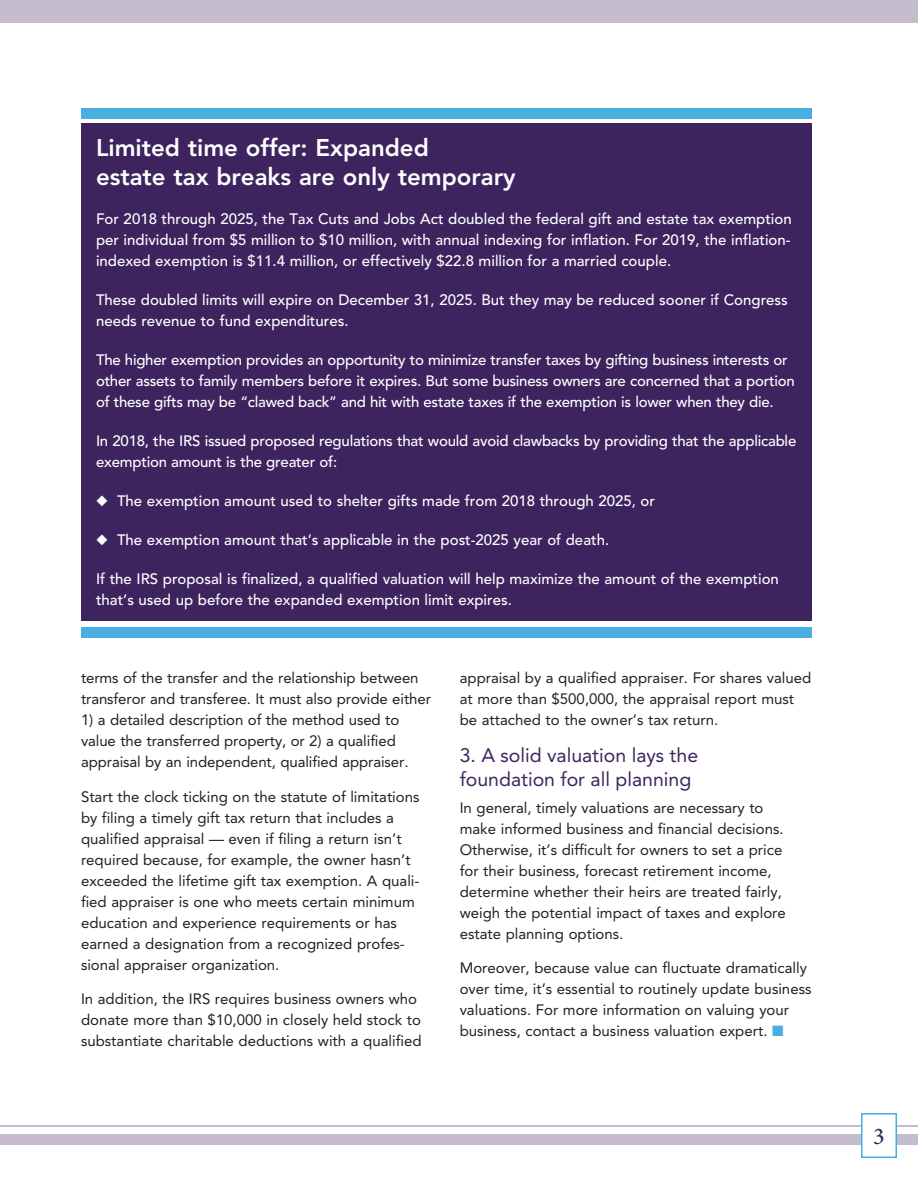
<style>
.page{position:relative;width:918px;height:1188px;background:#fff}
.page>*{position:absolute;margin:0;border:0;box-sizing:border-box;transform-origin:0 0}
.t1{font:800 24px/28.8px "Avenir LT Std";color:#fff}
.t2{font:500 24px "Minion Pro";color:#3d245f}
.t3{font:19.5px/23.4px "Avenir LT Std";color:#3d245f}
.t4{font:15px/21px "Avenir LT Std";color:#231f20}
.t5{font:500 15px/21px "Avenir LT Std";color:#fff}
.s1{color:#49afe1}
</style>
<div class="page">
<div style="left:0;top:1134px;width:918px;height:10px;background:#c5bdce"></div>
<div style="left:0;top:0;width:918px;height:22px;background:#c5bdce"></div>
<hr style="left:0;top:1125px;width:918px;height:1px;background:#c5bdce">
<div style="left:862px;top:1114px;width:34px;height:43px;background:#fff"></div>
<div style="left:861px;top:1113px;width:36px;height:45px;border:2px solid #49afe1"></div>
<div style="left:81px;top:123px;width:731px;height:498px;background:#3d245f"></div>
<div style="left:81px;top:108px;width:731px;height:10px;background:#49afe1"></div>
<div style="left:81px;top:627px;width:731px;height:11px;background:#49afe1"></div>
<h1 class="t1" style="left:96px;top:133px;width:421px">Limited time offer: Expanded<br>estate tax breaks are only temporary</h1>
<p class="t5" style="left:96px;top:209px;width:697px;text-align:justify">For 2018 through 2025, the Tax Cuts and Jobs Act doubled the federal gift and estate tax exemption per individual from $5 million to $10 million, with annual indexing for inflation. For 2019, the inflation&shy;indexed exemption is $11.4 million, or effectively $22.8 million for a married couple.</p>
<p class="t5" style="left:96px;top:290px;width:693px">These doubled limits will expire on December 31, 2025. But they may be reduced sooner if Congress needs revenue to fund expenditures.</p>
<p class="t5" style="left:96px;top:350px;width:700px">The higher exemption provides an opportunity to minimize transfer taxes by gifting business interests or other assets to family members before it expires. But some business owners are concerned that a portion of these gifts may be “clawed back” and hit with estate taxes if the exemption is lower when they die.</p>
<p class="t5" style="left:96px;top:431px;width:702px">In 2018, the IRS issued proposed regulations that would avoid clawbacks by providing that the applicable exemption amount is the greater of:</p>
<p class="t5" style="left:96px;top:491px;width:561px">◆ The exemption amount used to shelter gifts made from 2018 through 2025, or</p>
<p class="t5" style="left:96px;top:530px;width:515px">◆ The exemption amount that’s applicable in the post-2025 year of death.</p>
<p class="t5" style="left:96px;top:569px;width:684px">If the IRS proposal is finalized, a qualified valuation will help maximize the amount of the exemption that’s used up before the expanded exemption limit expires.</p>
<p class="t4" style="left:81px;top:668px;width:352px">terms of the transfer and the relationship between transferor and transferee. It must also provide either</p>
<p class="t4" style="left:81px;top:710px;width:329px">1) a detailed description of the method used to value the transferred property, or 2) a qualified appraisal by an independent, qualified appraiser.</p>
<p class="t4" style="left:81px;top:786px;width:340px">Start the clock ticking on the statute of limitations by filing a timely gift tax return that includes a qualified appraisal — even if filing a return isn’t required because, for example, the owner hasn’t exceeded the lifetime gift tax exemption. A quali&shy;fied appraiser is one who meets certain minimum education and experience requirements or has earned a designation from a recognized profes&shy;sional appraiser organization.</p>
<p class="t4" style="left:81px;top:989px;width:342px">In addition, the IRS requires business owners who donate more than $10,000 in closely held stock to substantiate charitable deductions with a qualified</p>
<p class="t4" style="left:460px;top:668px;width:353px">appraisal by a qualified appraiser. For shares valued at more than $500,000, the appraisal report must be attached to the owner’s tax return.</p>
<h2 class="t3" style="left:460px;top:744px;width:240px">3. A solid valuation lays the foundation for all planning</h2>
<p class="t4" style="left:460px;top:797px;width:328px">In general, timely valuations are necessary to make informed business and financial decisions.<br>Otherwise, it’s difficult for owners to set a price for their business, forecast retirement income, determine whether their heirs are treated fairly, weigh the potential impact of taxes and explore estate planning options.</p>
<p class="t4" style="left:460px;top:958px;width:353px">Moreover, because value can fluctuate dramatically over time, it’s essential to routinely update business valuations. For more information on valuing your business, contact a business valuation expert. <span class="s1">■</span></p>
<h1 class="t2" style="left:873px;top:1120px;width:13px">3</h1>
</div>
